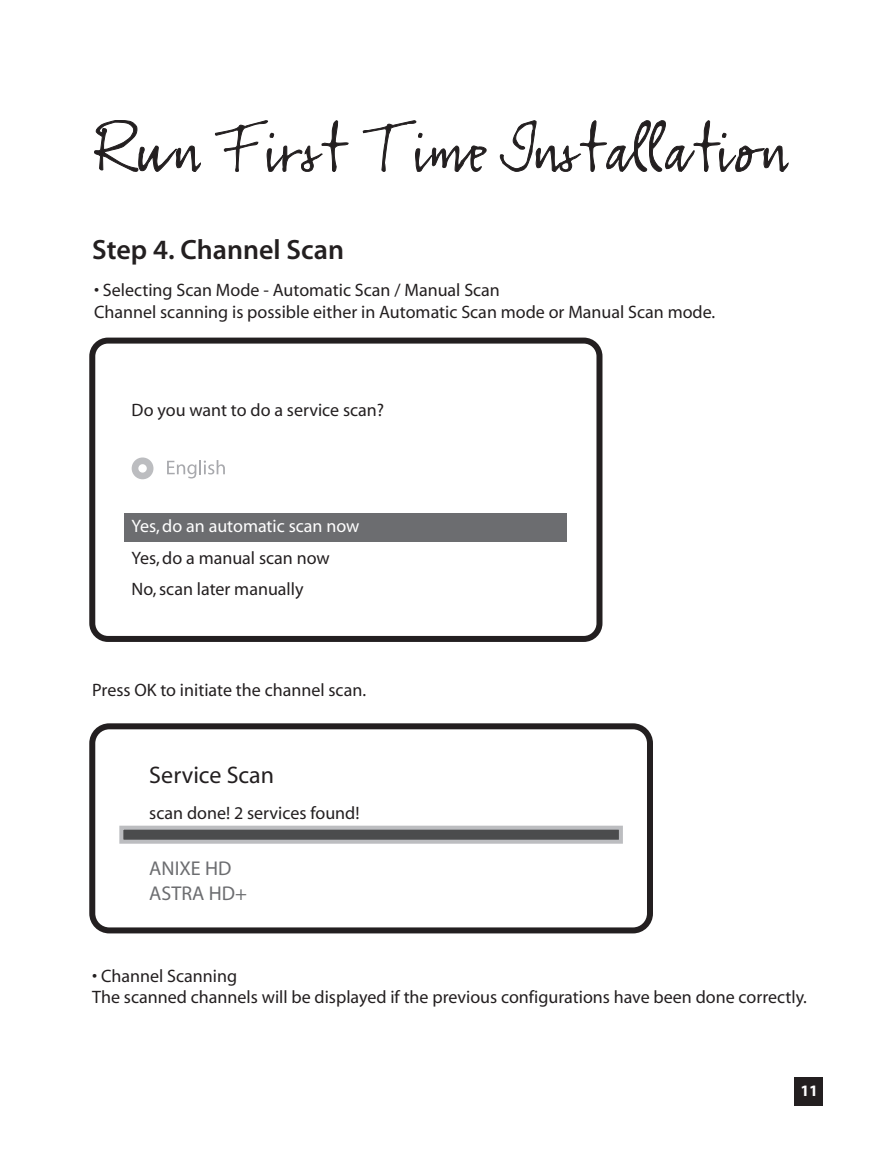
<style>
.page{position:relative;width:885px;height:1168px;background:#fff}
.page>*{position:absolute;margin:0;border:0;box-sizing:border-box;transform-origin:0 0}
.t1{font:80px "Kidnapper";letter-spacing:-.02em;color:#231f20}
.t2{font:600 28px "Myriad Pro";color:#231f20}
.t3{font:24px "Myriad";color:#231f20}
.t4{font:20px/25.6px "Myriad Pro";color:#6c6d70}
.t5{font:18px/21.6px "Myriad";color:#231f20}
.t6{font:18px "Myriad";color:#fff}
.t7{font:700 16px "Myriad Pro";color:#fff}
</style>
<div class="page">
<svg style="left:94px;top:120px;width:107px;height:52px"></svg>
<svg style="left:215px;top:120px;width:133px;height:52px"></svg>
<svg style="left:362px;top:120px;width:124px;height:52px"></svg>
<svg style="left:499px;top:120px;width:289px;height:52px"></svg>
<div style="left:89px;top:338px;width:513px;height:304px;border:6px solid #231f20;border-radius:16px"></div>
<div style="left:125px;top:513px;width:442px;height:29px;background:#6c6d70"></div>
<svg style="left:167px;top:460px;width:58px;height:18px"></svg>
<svg style="left:132px;top:457px;width:21px;height:22px"></svg>
<div style="left:121px;top:828px;width:499px;height:14px;background:#4b4c4d"></div>
<div style="left:119px;top:826px;width:503px;height:18px;border:4px solid #bcbdc0"></div>
<div style="left:89px;top:723px;width:564px;height:210px;border:6px solid #231f20;border-radius:17px"></div>
<div style="left:794px;top:1077px;width:28px;height:29px;background:#231f20"></div>
<h1 class="t1" style="left:92px;top:107px;width:697px">Run First Time Installation</h1>
<h2 class="t2" style="left:92px;top:232px;width:253px">Step 4. Channel Scan</h2>
<p class="t5" style="left:94px;top:280px;width:622px">• Selecting Scan Mode - Automatic Scan / Manual Scan<br>Channel scanning is possible either in Automatic Scan mode or Manual Scan mode.</p>
<p class="t5" style="left:132px;top:400px;width:254px">Do you want to do a service scan?</p>
<p class="t6" style="left:132px;top:517px;width:229px">Yes, do an automatic scan now</p>
<p class="t5" style="left:132px;top:542px;width:199px;line-height:31.6px">Yes, do a manual scan now<br>No, scan later manually</p>
<p class="t5" style="left:92px;top:680px;width:275px">Press OK to initiate the channel scan.</p>
<h3 class="t3" style="left:149px;top:763px;width:126px">Service Scan</h3>
<p class="t5" style="left:149px;top:803px;width:212px">scan done! 2 services found!</p>
<p class="t4" style="left:149px;top:855px;width:99px">ANIXE HD<br>ASTRA HD+</p>
<p class="t5" style="left:92px;top:965px;width:716px">• Channel Scanning<br>The scanned channels will be displayed if the previous configurations have been done correctly.</p>
<p class="t7" style="left:800px;top:1080px;width:19px">11</p>
</div>
